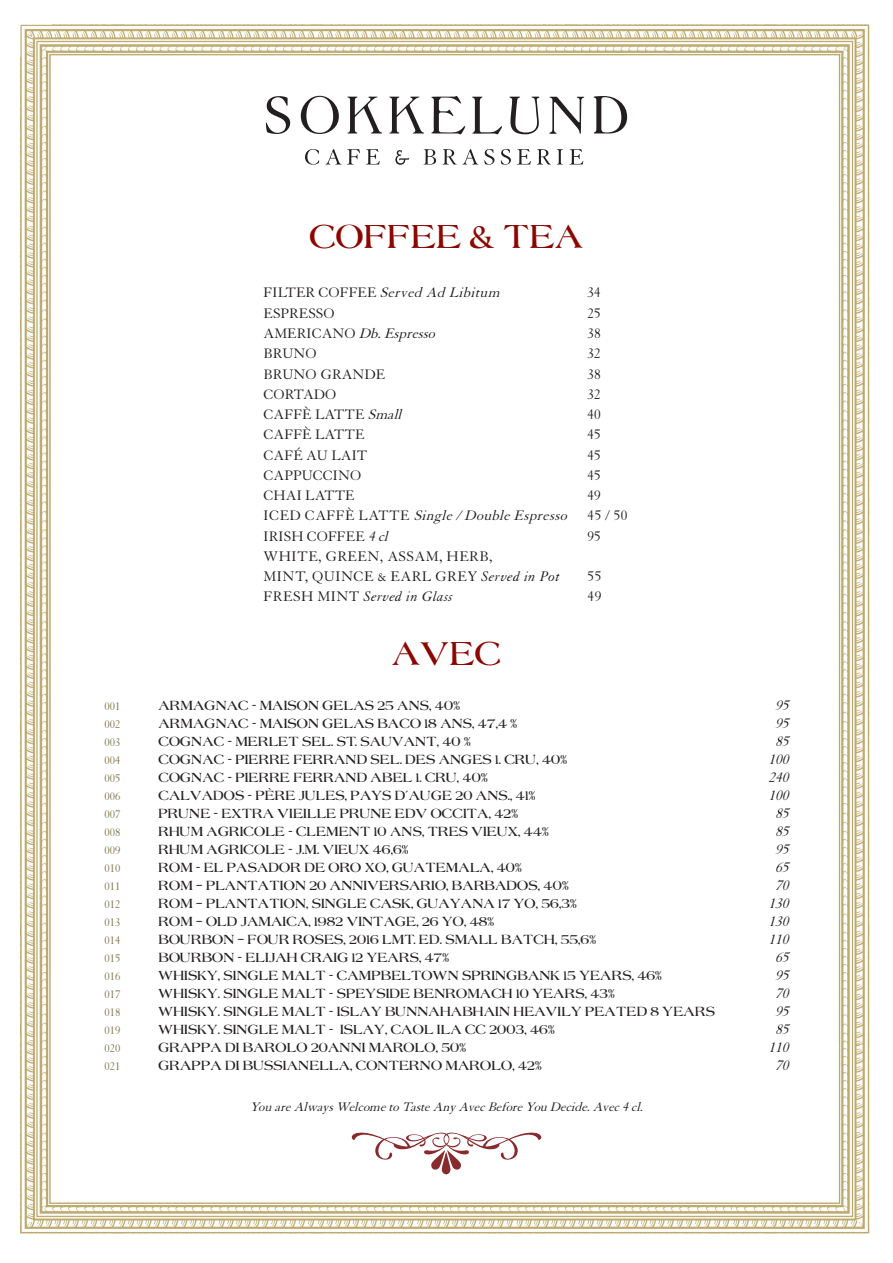
<style>
.page{position:relative;width:893px;height:1263px;background:#fff}
.page>*{position:absolute;margin:0;border:0;box-sizing:border-box;transform-origin:0 0}
.t1{font:700 30px "Americana";color:#8c0600}
.t2{font:15.15px "Granjon LT Std";letter-spacing:.025em;color:#231f20}
.t3{font:italic 15.15px "Granjon LT Std";letter-spacing:.025em;color:#231f20}
.t4{font:italic 15px "Granjon LT Std";color:#231f20}
.t5{font:15px "Granjon LT Std";color:#231f20}
.t6{font:italic 13.5px "Granjon LT Std";color:#231f20}
.t7{font:700 12px "Americana";color:#231f20}
.t8{font:12px "Granjon LT Std";color:#7d744e}
.s1{font-style:normal}
.s2{font-style:italic}
</style>
<div class="page">
<img style="left:20px;top:24px;width:850px;height:1210px">
<svg style="left:352px;top:1132px;width:189px;height:42px"></svg>
<div style="left:346px;top:634px;width:201px;height:49px;background:#fff"></div>
<div style="left:302px;top:217px;width:289px;height:48px;background:#fff"></div>
<p class="t1" style="left:309px;top:217px;width:276px">COFFEE &amp; TEA</p>
<p class="t4" style="left:264px;top:285px;width:242px"><span class="s1">F I LT E R C O F F E E</span> Served Ad Libitum</p>
<p class="t5" style="left:588px;top:285px;width:15px">34</p>
<p class="t5" style="left:264px;top:305px;width:72px">ESPRESSO</p>
<p class="t5" style="left:588px;top:305px;width:15px">25</p>
<p class="t4" style="left:264px;top:325px;width:177px"><span class="s1">A M E R I C A N O</span> Db.Espresso</p>
<p class="t5" style="left:588px;top:325px;width:15px">38</p>
<p class="t5" style="left:264px;top:346px;width:55px">BRUNO</p>
<p class="t5" style="left:588px;top:346px;width:15px">32</p>
<p class="t5" style="left:264px;top:366px;width:123px">BRUNO GRANDE</p>
<p class="t5" style="left:588px;top:366px;width:15px">38</p>
<p class="t5" style="left:264px;top:386px;width:74px">CORTADO</p>
<p class="t5" style="left:588px;top:386px;width:15px">32</p>
<p class="t5" style="left:264px;top:406px;width:144px">CAFFÈ LATTE <span class="s2">Small</span></p>
<p class="t5" style="left:588px;top:406px;width:15px">40</p>
<p class="t5" style="left:264px;top:427px;width:102px">CAFFÈ LATTE</p>
<p class="t5" style="left:588px;top:427px;width:15px">45</p>
<p class="t5" style="left:264px;top:447px;width:105px">CAFÉ AU LAIT</p>
<p class="t5" style="left:588px;top:447px;width:15px">45</p>
<p class="t5" style="left:264px;top:467px;width:99px">CAPPUCCINO</p>
<p class="t5" style="left:588px;top:467px;width:15px">45</p>
<p class="t5" style="left:264px;top:487px;width:93px">CHAI LATTE</p>
<p class="t5" style="left:588px;top:487px;width:15px">49</p>
<p class="t4" style="left:264px;top:508px;width:365px"><span class="s1">I C E D C A F F È L AT T E</span> Single/DoubleEspresso <span class="s1">4 5 / 5 0</span></p>
<p class="t5" style="left:264px;top:528px;width:130px">IRISH COFFEE <span class="s2">4cl</span></p>
<p class="t5" style="left:588px;top:528px;width:15px">95</p>
<p class="t2" style="left:264px;top:548px;width:230px">WHITE, GREEN, ASSAM, HERB,</p>
<p class="t2" style="left:264px;top:568px;width:298px">MINT, QUINCE &amp; EARL GREY <span class="s2">Served in Pot</span></p>
<p class="t2" style="left:588px;top:568px;width:15px">55</p>
<p class="t3" style="left:264px;top:588px;width:191px"><span class="s1">FRESH MINT</span> Served in Glass</p>
<p class="t2" style="left:588px;top:588px;width:15px">49</p>
<p class="t1" style="left:392px;top:634px;width:111px">AVEC</p>
<p class="t8" style="left:104px;top:700px;width:17px">001</p>
<p class="t7" style="left:158px;top:698px;width:303px">ARMAGNAC - MAISON GELAS 25 ANS, 40%</p>
<p class="t4" style="left:775px;top:698px;width:19px">95</p>
<p class="t8" style="left:104px;top:718px;width:17px">002</p>
<p class="t7" style="left:158px;top:716px;width:360px">ARMAGNAC - MAISON GELAS BACO 18 ANS, 47,4 %</p>
<p class="t4" style="left:775px;top:716px;width:19px">95</p>
<p class="t8" style="left:104px;top:736px;width:17px">003</p>
<p class="t7" style="left:158px;top:734px;width:314px">COGNAC - MERLET SEL. ST. SAUVANT, 40 %</p>
<p class="t4" style="left:775px;top:734px;width:19px">85</p>
<p class="t8" style="left:104px;top:754px;width:17px">004</p>
<p class="t7" style="left:158px;top:752px;width:410px">COGNAC - PIERRE FERRAND SEL. DES ANGES 1. CRU, 40%</p>
<p class="t4" style="left:768px;top:752px;width:26px">100</p>
<p class="t8" style="left:104px;top:772px;width:17px">005</p>
<p class="t7" style="left:158px;top:770px;width:331px">COGNAC - PIERRE FERRAND ABEL 1. CRU, 40%</p>
<p class="t4" style="left:768px;top:770px;width:26px">240</p>
<p class="t8" style="left:104px;top:790px;width:17px">006</p>
<p class="t7" style="left:158px;top:788px;width:379px">CALVADOS - PÈRE JULES, PAYS D´AUGE 20 ANS., 41%</p>
<p class="t4" style="left:768px;top:788px;width:26px">100</p>
<p class="t8" style="left:104px;top:808px;width:17px">007</p>
<p class="t7" style="left:158px;top:806px;width:361px">PRUNE - EXTRA VIEILLE PRUNE EDV OCCITA, 42%</p>
<p class="t4" style="left:775px;top:806px;width:19px">85</p>
<p class="t8" style="left:104px;top:826px;width:17px">008</p>
<p class="t7" style="left:158px;top:824px;width:392px">RHUM AGRICOLE - CLEMENT 10 ANS, TRES VIEUX, 44%</p>
<p class="t4" style="left:775px;top:824px;width:19px">85</p>
<p class="t8" style="left:104px;top:844px;width:17px">009</p>
<p class="t7" style="left:158px;top:842px;width:252px">RHUM AGRICOLE - J.M. VIEUX 46,6%</p>
<p class="t4" style="left:775px;top:842px;width:19px">95</p>
<p class="t8" style="left:104px;top:862px;width:17px">010</p>
<p class="t7" style="left:158px;top:860px;width:365px">ROM - EL PASADOR DE ORO XO, GUATEMALA, 40%</p>
<p class="t4" style="left:775px;top:860px;width:19px">65</p>
<p class="t8" style="left:104px;top:880px;width:17px">011</p>
<p class="t7" style="left:158px;top:878px;width:412px">ROM – PLANTATION 20 ANNIVERSARIO, BARBADOS, 40%</p>
<p class="t4" style="left:775px;top:878px;width:19px">70</p>
<p class="t8" style="left:104px;top:898px;width:17px">012</p>
<p class="t7" style="left:158px;top:896px;width:420px">ROM – PLANTATION, SINGLE CASK, GUAYANA 17 YO, 56,3%</p>
<p class="t4" style="left:768px;top:896px;width:26px">130</p>
<p class="t8" style="left:104px;top:916px;width:17px">013</p>
<p class="t7" style="left:158px;top:914px;width:337px">ROM – OLD JAMAICA, 1982 VINTAGE, 26 YO, 48%</p>
<p class="t4" style="left:768px;top:914px;width:26px">130</p>
<p class="t8" style="left:104px;top:934px;width:17px">014</p>
<p class="t7" style="left:158px;top:932px;width:439px">BOURBON – FOUR ROSES, 2016 LMT. ED. SMALL BATCH, 55,6%</p>
<p class="t4" style="left:768px;top:932px;width:26px">110</p>
<p class="t8" style="left:104px;top:952px;width:17px">015</p>
<p class="t7" style="left:158px;top:950px;width:292px">BOURBON - ELIJAH CRAIG 12 YEARS, 47%</p>
<p class="t4" style="left:775px;top:950px;width:19px">65</p>
<p class="t8" style="left:104px;top:970px;width:17px">016</p>
<p class="t7" style="left:158px;top:968px;width:505px">WHISKY, SINGLE MALT - CAMPBELTOWN SPRINGBANK 15 YEARS, 46%</p>
<p class="t4" style="left:775px;top:968px;width:19px">95</p>
<p class="t8" style="left:104px;top:988px;width:17px">017</p>
<p class="t7" style="left:158px;top:986px;width:458px">WHISKY. SINGLE MALT - SPEYSIDE BENROMACH 10 YEARS, 43%</p>
<p class="t4" style="left:775px;top:986px;width:19px">70</p>
<p class="t8" style="left:104px;top:1006px;width:17px">018</p>
<p class="t7" style="left:158px;top:1004px;width:558px">WHISKY. SINGLE MALT - ISLAY BUNNAHABHAIN HEAVILY PEATED 8 YEARS</p>
<p class="t4" style="left:775px;top:1004px;width:19px">95</p>
<p class="t8" style="left:104px;top:1024px;width:17px">019</p>
<p class="t7" style="left:158px;top:1022px;width:398px">WHISKY. SINGLE MALT - ISLAY, CAOL ILA CC 2003, 46%</p>
<p class="t4" style="left:775px;top:1022px;width:19px">85</p>
<p class="t8" style="left:104px;top:1042px;width:17px">020</p>
<p class="t7" style="left:158px;top:1040px;width:309px">GRAPPA DI BAROLO 20ANNI MAROLO, 50%</p>
<p class="t4" style="left:768px;top:1040px;width:26px">110</p>
<p class="t8" style="left:104px;top:1060px;width:17px">021</p>
<p class="t7" style="left:158px;top:1058px;width:385px">GRAPPA DI BUSSIANELLA, CONTERNO MAROLO, 42%</p>
<p class="t4" style="left:775px;top:1058px;width:19px">70</p>
<p class="t6" style="left:250px;top:1100px;width:398px">YouareAlwaysWelcometoTasteAnyAvecBeforeYouDecide.Avec4cl.</p>
</div>
